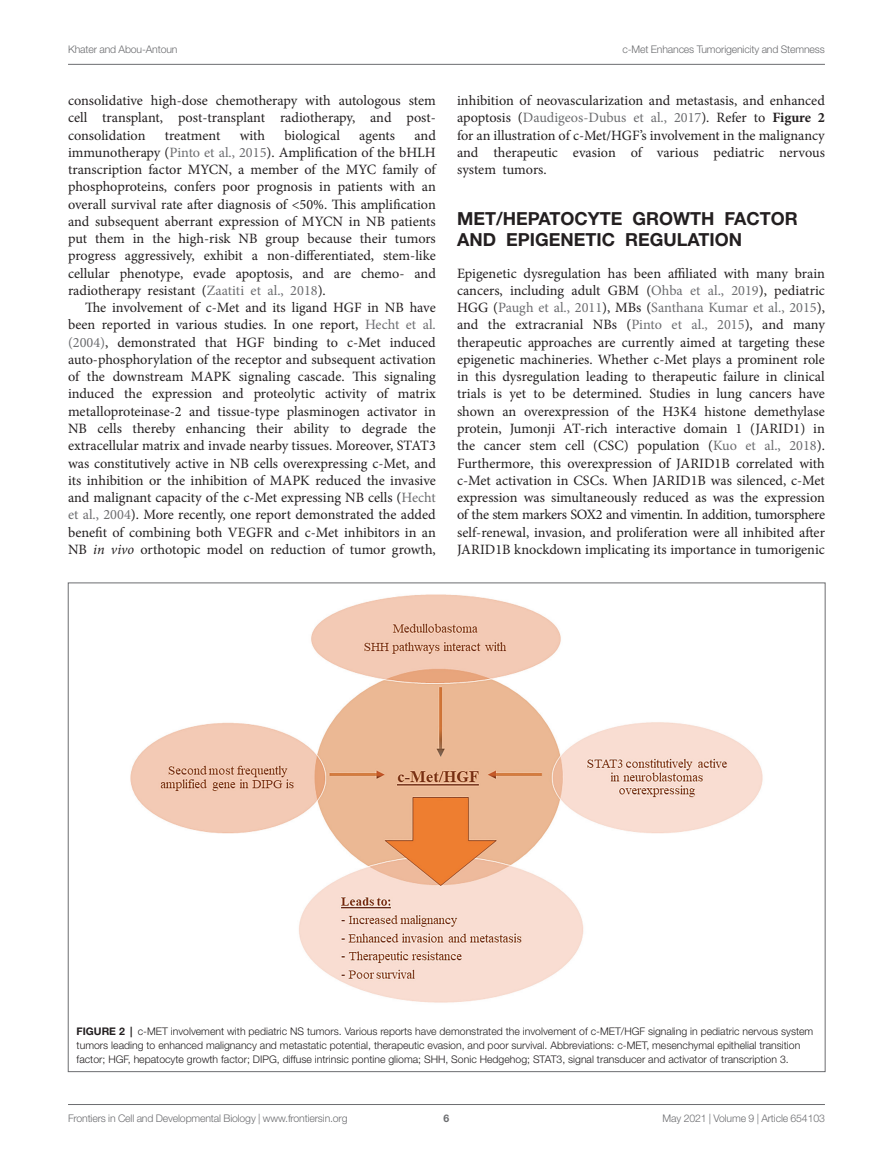
<style>
.page{position:relative;width:893px;height:1170px;background:#fff}
.page>*{position:absolute;margin:0;border:0;box-sizing:border-box;transform-origin:0 0}
.HEAD_1{font:700 18px/21px "Helvetica Neue LT Std";color:#231f20}
.TEXT_FLUSH{font:14.25px/17.2px "Minion Pro";color:#231f20;text-align:justify}
.TEXT{font:14.25px/17.2px "Minion Pro";letter-spacing:-.005em;color:#231f20;text-align:justify}
.FIG_LEG{font:300 10.5px/14.2px "Helvetica Neue LT Std";color:#231f20}
.t1{font:300 10.5px "Helvetica Neue LT Std";letter-spacing:-.015em;color:#6c6d70}
.t2{font:700 10.5px "Helvetica Neue LT Std";color:#6c6d70}
.s1{color:#6c6d70}
.s2{font-style:italic}
.s3{font-weight:700}
</style>
<div class="page">
<hr style="left:68px;top:64px;width:757px;height:1px;background:#6c6d70">
<hr style="left:68px;top:1104px;width:757px;height:1px;background:#6c6d70">
<img style="left:130px;top:594px;width:633px;height:409px">
<p class="t1" style="left:68px;top:42px;width:111px">Khater and Abou-Antoun</p>
<p class="t1" style="left:622px;top:42px;width:204px">c-Met Enhances Tumorigenicity and Stemness</p>
<p class="TEXT_FLUSH" style="left:68px;top:92px;width:369px">consolidative high-dose chemotherapy with autologous stem cell transplant, post-transplant radiotherapy, and post&shy;consolidation</p>
<p class="TEXT_FLUSH" style="left:68px;top:126px;width:369px;text-indent:346px">and immunotherapy (<span class="s1">Pinto et al., 2015</span>). Amplification of the bHLH transcription factor MYCN, a member of the MYC family of phosphoproteins, confers poor prognosis in patients with an overall survival rate after diagnosis of &lt;50%. This amplification and subsequent aberrant expression of MYCN in NB patients put them in the high-risk NB group because their tumors progress aggressively, exhibit a non-differentiated, stem-like cellular phenotype, evade apoptosis, and are chemo- and radiotherapy resistant (<span class="s1">Zaatiti et al., 2018</span>).</p>
<p class="TEXT" style="left:68px;top:299px;width:369px;text-indent:17px">The involvement of c-Met and its ligand HGF in NB have been reported in various studies. In one report, <span class="s1">Hecht et al. (2004)</span>, demonstrated that HGF binding to c-Met induced auto-phosphorylation of the receptor and subsequent activation of the downstream MAPK signaling cascade. This signaling induced the expression and proteolytic activity of matrix metalloproteinase-2 and tissue-type plasminogen activator in NB cells thereby enhancing their ability to degrade the extracellular matrix and invade nearby tissues. Moreover, STAT3 was constitutively active in NB cells overexpressing c-Met, and its inhibition or the inhibition of MAPK reduced the invasive and malignant capacity of the c-Met expressing NB cells (<span class="s1">Hecht et al., 2004</span>). More recently, one report demonstrated the added benefit of combining both VEGFR and c-Met inhibitors in an NB <span class="s2">in vivo</span> orthotopic model on reduction of tumor growth,</p>
<p class="TEXT_FLUSH" style="left:165px;top:126px;width:57px">treatment</p>
<p class="TEXT_FLUSH" style="left:240px;top:126px;width:27px">with</p>
<p class="TEXT_FLUSH" style="left:284px;top:126px;width:57px">biological</p>
<p class="TEXT_FLUSH" style="left:359px;top:126px;width:37px">agents</p>
<p class="TEXT" style="left:457px;top:92px;width:369px">inhibition of neovascularization and metastasis, and enhanced apoptosis (<span class="s1">Daudigeos-Dubus et al., 2017</span>). Refer to <span class="s3">Figure 2 </span>for an illustration of c-Met/HGF’s involvement in the malignancy and therapeutic evasion of various pediatric nervous system tumors.</p>
<p class="HEAD_1" style="left:457px;top:208px;width:342px">MET/HEPATOCYTE GROWTH FACTOR<br>AND EPIGENETIC REGULATION</p>
<p class="TEXT_FLUSH" style="left:457px;top:264px;width:369px">Epigenetic dysregulation has been affiliated with many brain cancers, including adult GBM (<span class="s1">Ohba et al., 2019</span>), pediatric HGG (<span class="s1">Paugh et al., 2011</span>), MBs (<span class="s1">Santhana Kumar et al., 2015</span>), and the extracranial NBs (<span class="s1">Pinto et al., 2015</span>), and many therapeutic approaches are currently aimed at targeting these epigenetic machineries. Whether c-Met plays a prominent role in this dysregulation leading to therapeutic failure in clinical trials is yet to be determined. Studies in lung cancers have shown an overexpression of the H3K4 histone demethylase protein, Jumonji AT-rich interactive domain 1 (JARID1) in the cancer stem cell (CSC) population (<span class="s1">Kuo et al., 2018</span>).<br>Furthermore, this overexpression of JARID1B correlated with c-Met activation in CSCs. When JARID1B was silenced, c-Met expression was simultaneously reduced as was the expression of the stem markers SOX2 and vimentin. In addition, tumorsphere self-renewal, invasion, and proliferation were all inhibited after JARID1B knockdown implicating its importance in tumorigenic</p>
<p class="FIG_LEG" style="left:77px;top:1023px;width:738px"><span class="s3">FIGURE 2 |</span> c-MET involvement with pediatric NS tumors. Various reports have demonstrated the involvement of c-MET/HGF signaling in pediatric nervous system tumors leading to enhanced malignancy and metastatic potential, therapeutic evasion, and poor survival. Abbreviations: c-MET, mesenchymal epithelial transition factor; HGF, hepatocyte growth factor; DIPG, diffuse intrinsic pontine glioma; SHH, Sonic Hedgehog; STAT3, signal transducer and activator of transcription 3.</p>
<p class="t1" style="left:68px;top:1111px;width:281px">Frontiers in Cell and Developmental Biology | www.frontiersin.org</p>
<p class="t2" style="left:444px;top:1111px;width:7px">6</p>
<p class="t1" style="left:663px;top:1111px;width:164px">May 2021 | Volume 9 | Article 654103</p>
</div>
